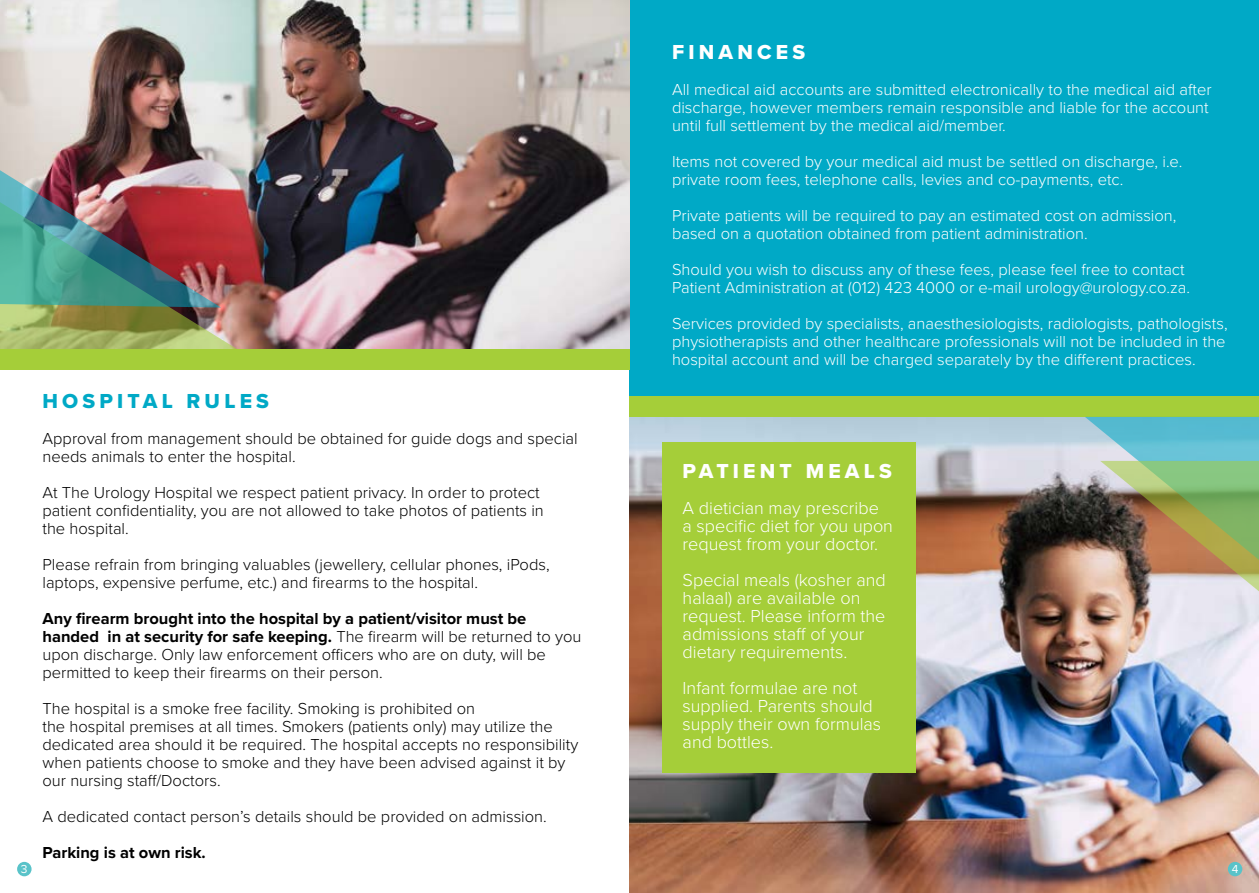
<style>
.page{position:relative;width:1259px;height:893px;background:#fff}
.page>*{position:absolute;margin:0;border:0;box-sizing:border-box;transform-origin:0 0}
.t1{font:21px "Proxima Nova Extrabld";letter-spacing:.2em;color:#fff}
.t2{font:21px "Proxima Nova Extrabld";letter-spacing:.2em;color:#00a9c6}
.t3{font:300 18px/18px "Proxima Nova";color:#fff}
.t4{font:300 16.5px/18px "Proxima Nova";color:#000}
.t5{font:300 16.5px/18px "Proxima Nova";color:#fff}
.t6{font:700 16.5px "Proxima Nova";color:#000}
.t7{font:12px "Proxima Nova";color:#fff}
.s1{font-weight:700}
</style>
<div class="page">
<img style="left:629px;top:417px;width:630px;height:476px">
<div style="left:629px;top:0;width:630px;height:411px;background:#00a9c6"></div>
<img style="left:0;top:0;width:629px;height:350px">
<div style="left:0;top:350px;width:629px;height:20px;background:#a5ce39"></div>
<div style="left:629px;top:397px;width:630px;height:20px;background:#a5ce39"></div>
<img style="left:0;top:144px;width:238px;height:206px">
<div style="left:662px;top:442px;width:253px;height:330px;background:#a5ce39"></div>
<img style="left:1085px;top:417px;width:174px;height:209px">
<div style="left:17px;top:862px;width:15px;height:14px;background:#59c3c9;border-radius:50%"></div>
<div style="left:1227px;top:862px;width:15px;height:14px;background:#59c3c9;border-radius:50%"></div>
<p class="t2" style="left:43px;top:388px;width:228px">HOSPITAL RULES</p>
<p class="t4" style="left:43px;top:430px;width:536px">Approval from management should be obtained for guide dogs and special needs animals to enter the hospital.</p>
<p class="t4" style="left:43px;top:484px;width:503px">At The Urology Hospital we respect patient privacy. In order to protect patient confidentiality, you are not allowed to take photos of patients in the hospital.</p>
<p class="t4" style="left:43px;top:556px;width:508px">Please refrain from bringing valuables (jewellery, cellular phones, iPods, laptops, expensive perfume, etc.) and firearms to the hospital.</p>
<p class="t4" style="left:43px;top:610px;width:540px"><span class="s1">Any firearm brought into the hospital by a patient/visitor must be handed in at security for safe keeping.</span> The firearm will be returned to you upon discharge. Only law enforcement officers who are on duty, will be permitted to keep their firearms on their person.</p>
<p class="t4" style="left:43px;top:700px;width:537px">The hospital is a smoke free facility. Smoking is prohibited on<br>the hospital premises at all times. Smokers (patients only) may utilize the dedicated area should it be required. The hospital accepts no responsibility when patients choose to smoke and they have been advised against it by our nursing staff/Doctors.</p>
<p class="t4" style="left:43px;top:808px;width:506px">A dedicated contact person’s details should be provided on admission.</p>
<p class="t6" style="left:43px;top:843px;width:165px">Parking is at own risk.</p>
<p class="t1" style="left:672px;top:40px;width:135px">FINANCES</p>
<p class="t5" style="left:672px;top:81px;width:541px">All medical aid accounts are submitted electronically to the medical aid after discharge, however members remain responsible and liable for the account until full settlement by the medical aid/member.</p>
<p class="t5" style="left:672px;top:153px;width:512px">Items not covered by your medical aid must be settled on discharge, i.e. private room fees, telephone calls, levies and co-payments, etc.</p>
<p class="t5" style="left:672px;top:207px;width:506px">Private patients will be required to pay an estimated cost on admission, based on a quotation obtained from patient administration.</p>
<p class="t5" style="left:672px;top:261px;width:519px">Should you wish to discuss any of these fees, please feel free to contact<br>Patient Administration at (012) 423 4000 or e-mail urology@urology.co.za.</p>
<p class="t5" style="left:672px;top:315px;width:557px">Services provided by specialists, anaesthesiologists, radiologists, pathologists, physiotherapists and other healthcare professionals will not be included in the hospital account and will be charged separately by the different practices.</p>
<p class="t1" style="left:682px;top:458px;width:211px">PATIENT MEALS</p>
<p class="t3" style="left:682px;top:499px;width:212px">A dietician may prescribe<br>a specific diet for you upon request from your doctor.</p>
<p class="t3" style="left:682px;top:571px;width:205px">Special meals (kosher and halaal) are available on request. Please inform the admissions staff of your dietary requirements.</p>
<p class="t3" style="left:682px;top:679px;width:200px">Infant formulae are not supplied. Parents should supply their own formulas and bottles.</p>
<p class="t7" style="left:21px;top:862px;width:8px">3</p>
<p class="t7" style="left:1231px;top:862px;width:8px">4</p>
</div>
